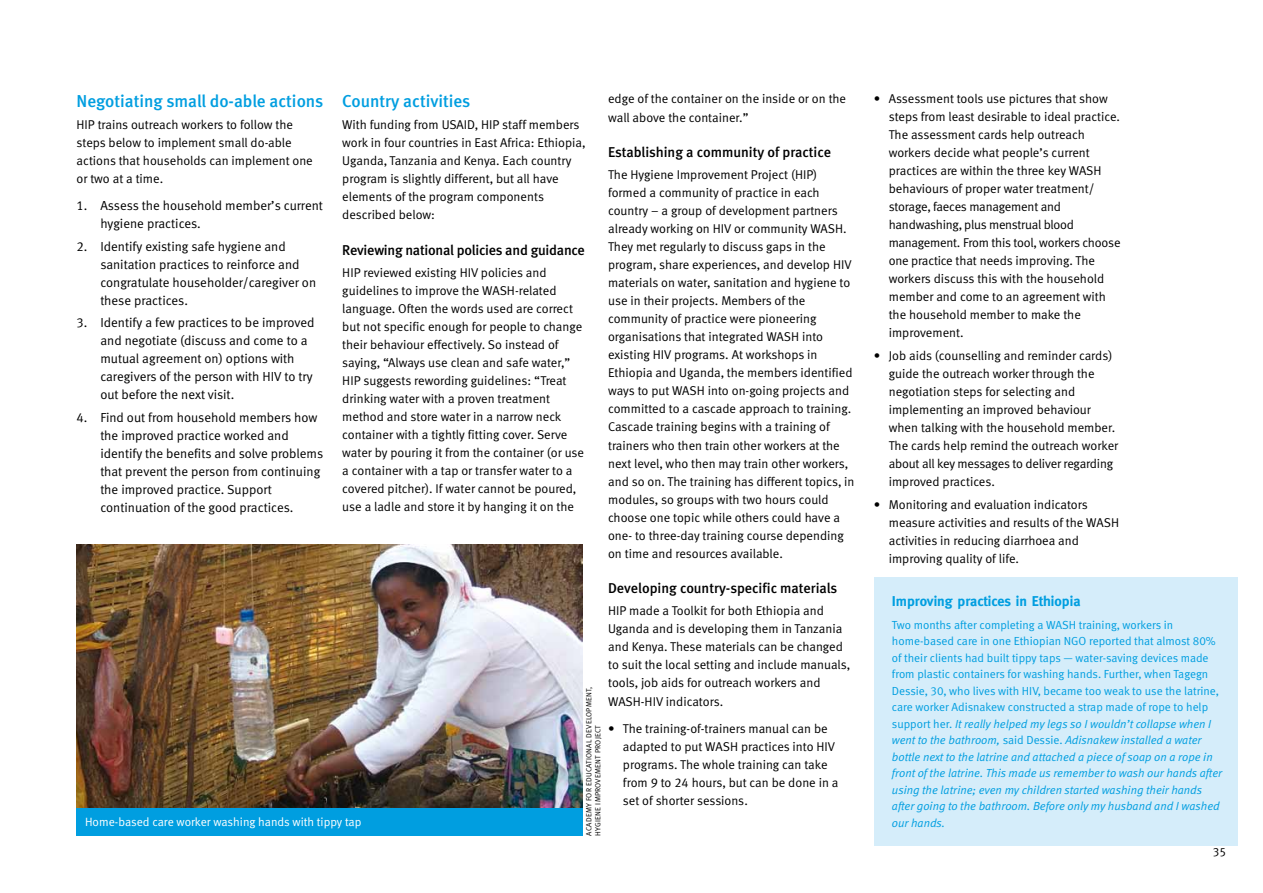
<style>
.page{position:relative;width:1263px;height:893px;background:#fff}
.page>*{position:absolute;margin:0;border:0;box-sizing:border-box;transform-origin:0 0}
.t1{font:17.25px "Meta Medium CELF";color:#009ee0}
.t2{font:14.25px "Meta Medium CELF";letter-spacing:-.005em;color:#000}
.t3{font:700 14.25px "Meta";color:#009ee0}
.t4{font:13.2px/18px "Meta Normal CELF";color:#000}
.t5{font:12.75px/18px "Meta Normal CELF";color:#000}
.t6{font:12px "Meta Normal CELF";letter-spacing:-.005em;color:#fff}
.t7{font:12px "Meta Normal CELF";color:#000}
.t8{font:11.7px/16.5px "Meta Normal CELF";color:#009ee0}
.t9{font:italic 11.7px "Meta Normal CELF";color:#009ee0}
.t10{font:7.5px/9px "Meta Normal CELF";letter-spacing:.03em;color:#000}
.s1{font-style:italic}
</style>
<div class="page">
<div style="left:874px;top:577px;width:363px;height:268px;background:#d5edfa"></div>
<img style="left:77px;top:544px;width:506px;height:264px">
<div style="left:77px;top:808px;width:506px;height:28px;background:#009ee0"></div>
<p class="t5" style="left:889px;top:90px;width:233px;text-indent:-15px">• Assessment tools use pictures that show steps from least desirable to ideal practice.<br>The assessment cards help outreach workers decide what people’s current practices are within the three key WASH behaviours of proper water treatment/ storage, faeces management and handwashing, plus menstrual blood management. From this tool, workers choose one practice that needs improving. The workers discuss this with the household member and come to an agreement with the household member to make the improvement.</p>
<p class="t5" style="left:889px;top:347px;width:231px;text-indent:-15px">• Job aids (counselling and reminder cards) guide the outreach worker through the negotiation steps for selecting and implementing an improved behaviour when talking with the household member.<br>The cards help remind the outreach worker about all key messages to deliver regarding improved practices.</p>
<p class="t5" style="left:889px;top:495px;width:232px;text-indent:-15px">• Monitoring and evaluation indicators measure activities and results of the WASH activities in reducing diarrhoea and improving quality of life.</p>
<h1 class="t1" style="left:77px;top:90px;width:248px">Negotiating small do-able actions</h1>
<p class="t5" style="left:77px;top:116px;width:238px">HIP trains outreach workers to follow the steps below to implement small do-able actions that households can implement one or two at a time.</p>
<p class="t4" style="left:100px;top:197px;width:224px;text-indent:-24px">1. Assess the household member’s current hygiene practices.</p>
<p class="t4" style="left:100px;top:237px;width:217px;text-indent:-24px">2. Identify existing safe hygiene and sanitation practices to reinforce and congratulate householder/caregiver on these practices.</p>
<p class="t4" style="left:100px;top:314px;width:216px;text-indent:-24px">3. Identify a few practices to be improved and negotiate (discuss and come to a mutual agreement on) options with caregivers of the person with HIV to try out before the next visit.</p>
<p class="t4" style="left:100px;top:408px;width:224px;text-indent:-24px">4. Find out from household members how the improved practice worked and identify the benefits and solve problems that prevent the person from continuing the improved practice. Support continuation of the good practices.</p>
<p class="t5" style="left:608px;top:90px;width:240px">edge of the container on the inside or on the wall above the container.”</p>
<p class="t2" style="left:608px;top:143px;width:224px">Establishing a community of practice</p>
<p class="t5" style="left:608px;top:166px;width:248px">The Hygiene Improvement Project (HIP) formed a community of practice in each country – a group of development partners already working on HIV or community WASH.<br>They met regularly to discuss gaps in the program, share experiences, and develop HIV materials on water, sanitation and hygiene to use in their projects. Members of the community of practice were pioneering organisations that integrated WASH into existing HIV programs. At workshops in Ethiopia and Uganda, the members identified ways to put WASH into on-going projects and committed to a cascade approach to training.<br>Cascade training begins with a training of trainers who then train other workers at the next level, who then may train other workers, and so on. The training has different topics, in modules, so groups with two hours could choose one topic while others could have a one- to three-day training course depending on time and resources available.</p>
<p class="t2" style="left:608px;top:579px;width:231px">Developing country-specific materials</p>
<p class="t5" style="left:608px;top:602px;width:243px">HIP made a Toolkit for both Ethiopia and Uganda and is developing them in Tanzania and Kenya. These materials can be changed to suit the local setting and include manuals, tools, job aids for outreach workers and WASH-HIV indicators.</p>
<p class="t5" style="left:623px;top:719px;width:217px;text-indent:-15px">• The training-of-trainers manual can be adapted to put WASH practices into HIV programs. The whole training can take from 9 to 24 hours, but can be done in a set of shorter sessions.</p>
<h1 class="t1" style="left:342px;top:90px;width:130px">Country activities</h1>
<p class="t5" style="left:342px;top:116px;width:245px">With funding from USAID, HIP staff members work in four countries in East Africa: Ethiopia, Uganda, Tanzania and Kenya. Each country program is slightly different, but all have elements of the program components described below:</p>
<p class="t2" style="left:342px;top:241px;width:244px">Reviewing national policies and guidance</p>
<p class="t5" style="left:342px;top:264px;width:243px">HIP reviewed existing HIV policies and guidelines to improve the WASH-related language. Often the words used are correct but not specific enough for people to change their behaviour effectively. So instead of saying, “Always use clean and safe water,” HIP suggests rewording guidelines: “Treat drinking water with a proven treatment method and store water in a narrow neck container with a tightly fitting cover. Serve water by pouring it from the container (or use a container with a tap or transfer water to a covered pitcher). If water cannot be poured, use a ladle and store it by hanging it on the</p>
<p class="t3" style="left:892px;top:592px;width:190px">Improving practices in Ethiopia</p>
<p class="t8" style="left:892px;top:617px;width:332px">Two months after completing a WASH training, workers in home-based care in one Ethiopian NGO reported that almost 80% of their clients had built tippy taps — water-saving devices made from plastic containers for washing hands. Further, when Tagegn Dessie, 30, who lives with HIV, became too weak to use the latrine, care worker Adisnakew constructed a strap made of rope to help support her. <span class="s1">It really helped my legs so I wouldn’t collapse when I went to the bathroom,</span> said Dessie. <span class="s1">Adisnakew installed a water bottle next to the latrine and attached a piece of soap on a rope in front of the latrine. This made us remember to wash our hands after using the latrine; even my children started washing their hands after going to the bathroom. Before only my husband and I washed</span></p>
<p class="t10" style="left:584px;top:836px;width:150px;rotate:-90deg">Academy for Educational Development,<br>Hygiene Improvement Project</p>
<p class="t6" style="left:85px;top:814px;width:278px">Home-based care worker washing hands with tippy tap</p>
<p class="t9" style="left:892px;top:816px;width:55px">our hands.</p>
<p class="t7" style="left:1213px;top:844px;width:15px">35</p>
</div>
